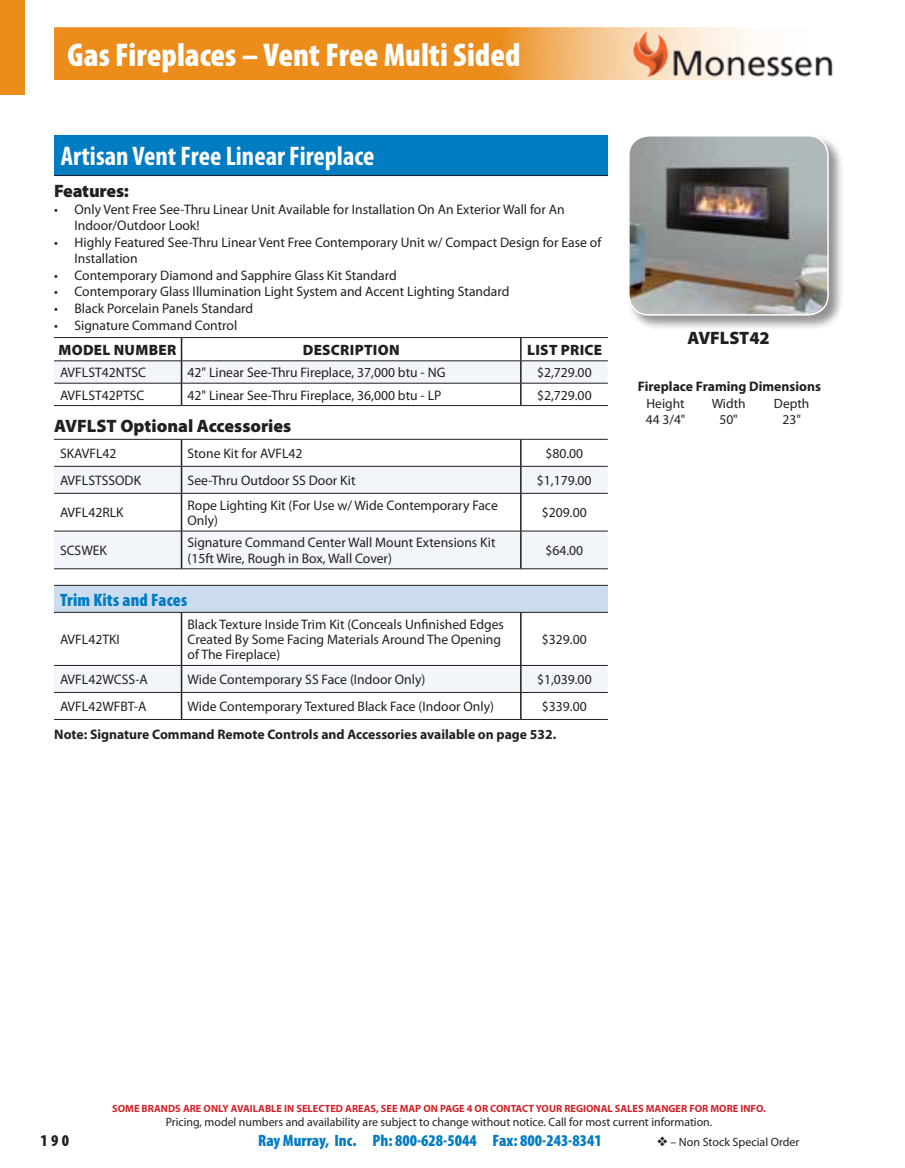
<style>
.page{position:relative;width:905px;height:1168px;background:#fff}
.page>*{position:absolute;margin:0;border:0;box-sizing:border-box;transform-origin:0 0}
.t1{font:900 condensed 33px "Myriad Pro";color:#fff}
.t2{font:700 condensed 27px "Myriad Pro";color:#fff}
.t3{font:900 18px "Myriad Pro";color:#231f20}
.t4{font:900 condensed 18px "Myriad Pro";letter-spacing:.01em;color:#007cc2}
.t5{font:900 condensed 16.5px "Myriad Pro";color:#007cc2}
.t6{font:900 condensed 16.5px "Myriad Pro";color:#231f20}
.t7{font:900 15px "Myriad Pro";letter-spacing:.02em;color:#231f20}
.t8{font:13.8px/15.3px "Myriad Pro";color:#231f20}
.t9{font:700 13.8px "Myriad Pro";color:#231f20}
.t10{font:13.5px "Myriad Pro";color:#231f20}
.t11{font:12px "Myriad Pro";color:#231f20}
.t12{font:700 10.5px "Myriad Pro";color:#d1232a}
</style>
<div class="page">
<div style="left:54px;top:135px;width:554px;height:41px;background:#007cc2"></div>
<svg style="left:54px;top:361px;width:554px;height:22px;fill:#f2f6fb"></svg>
<svg style="left:54px;top:384px;width:554px;height:335px"></svg>
<div style="left:54px;top:585px;width:554px;height:27px;background:#cddbef"></div>
<svg style="left:181px;top:338px;width:1px;height:67px"></svg>
<svg style="left:520px;top:338px;width:1px;height:67px"></svg>
<svg style="left:181px;top:440px;width:1px;height:53px"></svg>
<svg style="left:520px;top:440px;width:1px;height:53px"></svg>
<hr style="left:181px;top:493px;width:1px;height:38px;background:#231f20">
<hr style="left:520px;top:493px;width:1px;height:38px;background:#231f20">
<hr style="left:181px;top:531px;width:1px;height:37px;background:#231f20">
<hr style="left:520px;top:531px;width:1px;height:37px;background:#231f20">
<hr style="left:181px;top:612px;width:1px;height:53px;background:#231f20">
<hr style="left:520px;top:612px;width:1px;height:53px;background:#231f20">
<svg style="left:181px;top:666px;width:1px;height:53px"></svg>
<svg style="left:520px;top:666px;width:1px;height:53px"></svg>
<hr style="left:54px;top:360px;width:127px;height:1px;background:#231f20">
<hr style="left:181px;top:360px;width:340px;height:1px;background:#231f20">
<hr style="left:521px;top:360px;width:87px;height:1px;background:#231f20">
<hr style="left:54px;top:383px;width:127px;height:1px;background:#231f20">
<hr style="left:181px;top:383px;width:340px;height:1px;background:#231f20">
<hr style="left:521px;top:383px;width:87px;height:1px;background:#231f20">
<hr style="left:54px;top:466px;width:127px;height:1px;background:#231f20">
<hr style="left:181px;top:466px;width:340px;height:1px;background:#231f20">
<hr style="left:521px;top:466px;width:87px;height:1px;background:#231f20">
<hr style="left:54px;top:493px;width:127px;height:1px;background:#231f20">
<hr style="left:181px;top:493px;width:340px;height:1px;background:#231f20">
<hr style="left:521px;top:493px;width:87px;height:1px;background:#231f20">
<hr style="left:54px;top:531px;width:127px;height:1px;background:#231f20">
<hr style="left:181px;top:531px;width:340px;height:1px;background:#231f20">
<hr style="left:521px;top:531px;width:87px;height:1px;background:#231f20">
<hr style="left:54px;top:568px;width:127px;height:1px;background:#231f20">
<hr style="left:181px;top:568px;width:340px;height:1px;background:#231f20">
<hr style="left:521px;top:568px;width:87px;height:1px;background:#231f20">
<hr style="left:54px;top:612px;width:127px;height:1px;background:#231f20">
<hr style="left:181px;top:612px;width:340px;height:1px;background:#231f20">
<hr style="left:521px;top:612px;width:87px;height:1px;background:#231f20">
<hr style="left:54px;top:665px;width:127px;height:1px;background:#231f20">
<hr style="left:181px;top:665px;width:340px;height:1px;background:#231f20">
<hr style="left:521px;top:665px;width:87px;height:1px;background:#231f20">
<hr style="left:54px;top:692px;width:127px;height:1px;background:#231f20">
<hr style="left:181px;top:692px;width:340px;height:1px;background:#231f20">
<hr style="left:521px;top:692px;width:87px;height:1px;background:#231f20">
<hr style="left:54px;top:719px;width:127px;height:1px;background:#231f20">
<hr style="left:181px;top:719px;width:340px;height:1px;background:#231f20">
<hr style="left:521px;top:719px;width:87px;height:1px;background:#231f20">
<hr style="left:54px;top:175px;width:127px;height:1px;background:#231f20">
<hr style="left:181px;top:175px;width:340px;height:1px;background:#231f20">
<hr style="left:521px;top:175px;width:87px;height:1px;background:#231f20">
<hr style="left:54px;top:337px;width:127px;height:1px;background:#231f20">
<hr style="left:181px;top:337px;width:340px;height:1px;background:#231f20">
<hr style="left:521px;top:337px;width:87px;height:1px;background:#231f20">
<hr style="left:54px;top:439px;width:127px;height:1px;background:#231f20">
<hr style="left:181px;top:439px;width:340px;height:1px;background:#231f20">
<hr style="left:521px;top:439px;width:87px;height:1px;background:#231f20">
<hr style="left:54px;top:585px;width:127px;height:1px;background:#231f20">
<hr style="left:181px;top:585px;width:340px;height:1px;background:#231f20">
<hr style="left:521px;top:585px;width:87px;height:1px;background:#231f20">
<hr style="left:54px;top:405px;width:127px;height:1px;background:#231f20">
<hr style="left:181px;top:405px;width:340px;height:1px;background:#231f20">
<hr style="left:521px;top:405px;width:87px;height:1px;background:#231f20">
<div style="left:626px;top:134px;width:217px;height:197px;background:#231f20;opacity:.49"></div>
<img style="left:628px;top:136px;width:200px;height:179px">
<div style="left:628px;top:135px;width:200px;height:181px;border:2px solid #fff;border-radius:20px"></div>
<svg style="left:54px;top:27px;width:574px;height:53px;background:#ec952d"></svg>
<img style="left:628px;top:27px;width:205px;height:53px">
<div style="left:0;top:0;width:25px;height:95px;background:#eb8c1b"></div>
<h1 class="t1" style="left:68px;top:34px;width:454px">Gas Fireplaces – Vent Free Multi Sided</h1>
<h2 class="t2" style="left:61px;top:139px;width:315px">Artisan Vent Free Linear Fireplace</h2>
<h3 class="t3" style="left:54px;top:179px;width:77px">Features:</h3>
<p class="t8" style="left:74px;top:200px;width:491px;line-height:16.6px;text-indent:-20px">• Only Vent Free See-Thru Linear Unit Available for Installation On An Exterior Wall for An<br>Indoor/Outdoor Look!</p>
<p class="t8" style="left:74px;top:233px;width:528px;line-height:16.6px;text-indent:-20px">• Highly Featured See-Thru Linear Vent Free Contemporary Unit w/ Compact Design for Ease of<br>Installation</p>
<p class="t8" style="left:54px;top:267px;width:344px">• Contemporary Diamond and Sapphire Glass Kit Standard</p>
<p class="t8" style="left:54px;top:284px;width:457px">• Contemporary Glass Illumination Light System and Accent Lighting Standard</p>
<p class="t8" style="left:54px;top:301px;width:201px">• Black Porcelain Panels Standard</p>
<p class="t8" style="left:54px;top:317px;width:185px">• Signature Command Control</p>
<p class="t7" style="left:58px;top:340px;width:119px">MODEL NUMBER</p>
<p class="t7" style="left:303px;top:340px;width:98px">DESCRIPTION</p>
<p class="t7" style="left:527px;top:340px;width:77px">LIST PRICE</p>
<p class="t8" style="left:60px;top:365px;width:88px">AVFLST42NTSC</p>
<p class="t8" style="left:187px;top:365px;width:259px">42" Linear See-Thru Fireplace, 37,000 btu - NG</p>
<p class="t8" style="left:537px;top:365px;width:56px">$2,729.00</p>
<p class="t8" style="left:60px;top:387px;width:86px">AVFLST42PTSC</p>
<p class="t8" style="left:187px;top:387px;width:255px">42" Linear See-Thru Fireplace, 36,000 btu - LP</p>
<p class="t8" style="left:537px;top:387px;width:56px">$2,729.00</p>
<h3 class="t3" style="left:54px;top:414px;width:239px">AVFLST Optional Accessories</h3>
<p class="t8" style="left:60px;top:445px;width:58px">SKAVFL42</p>
<p class="t8" style="left:187px;top:445px;width:117px">Stone Kit for AVFL42</p>
<p class="t8" style="left:545px;top:445px;width:39px">$80.00</p>
<p class="t8" style="left:60px;top:472px;width:83px">AVFLSTSSODK</p>
<p class="t8" style="left:187px;top:472px;width:169px">See-Thru Outdoor SS Door Kit</p>
<p class="t8" style="left:537px;top:472px;width:56px">$1,179.00</p>
<p class="t8" style="left:60px;top:505px;width:65px">AVFL42RLK</p>
<p class="t8" style="left:187px;top:497px;width:312px">Rope Lighting Kit (For Use w/ Wide Contemporary Face<br>Only)</p>
<p class="t8" style="left:542px;top:505px;width:46px">$209.00</p>
<p class="t8" style="left:60px;top:542px;width:49px">SCSWEK</p>
<p class="t8" style="left:187px;top:535px;width:309px">Signature Command Center Wall Mount Extensions Kit (15ft Wire, Rough in Box, Wall Cover)</p>
<p class="t8" style="left:545px;top:542px;width:39px">$64.00</p>
<h3 class="t4" style="left:60px;top:588px;width:129px">Trim Kits and Faces</h3>
<p class="t8" style="left:60px;top:631px;width:61px">AVFL42TKI</p>
<p class="t8" style="left:187px;top:616px;width:318px">Black Texture Inside Trim Kit (Conceals Unfinished Edges<br>Created By Some Facing Materials Around The Opening of The Fireplace)</p>
<p class="t8" style="left:542px;top:631px;width:46px">$329.00</p>
<p class="t8" style="left:60px;top:672px;width:89px">AVFL42WCSS-A</p>
<p class="t8" style="left:187px;top:672px;width:239px">Wide Contemporary SS Face (Indoor Only)</p>
<p class="t8" style="left:537px;top:672px;width:56px">$1,039.00</p>
<p class="t8" style="left:60px;top:698px;width:88px">AVFL42WFBT-A</p>
<p class="t8" style="left:187px;top:698px;width:308px">Wide Contemporary Textured Black Face (Indoor Only)</p>
<p class="t8" style="left:542px;top:698px;width:46px">$339.00</p>
<p class="t9" style="left:54px;top:725px;width:503px">Note: Signature Command Remote Controls and Accessories available on page 532.</p>
<h3 class="t3" style="left:687px;top:326px;width:84px">AVFLST42</h3>
<p class="t9" style="left:637px;top:378px;width:185px">Fireplace Framing Dimensions</p>
<p class="t10" style="left:646px;top:395px;width:40px">Height</p>
<p class="t10" style="left:711px;top:395px;width:35px">Width</p>
<p class="t10" style="left:774px;top:395px;width:37px">Depth</p>
<p class="t10" style="left:645px;top:411px;width:41px">44 3/4"</p>
<p class="t10" style="left:719px;top:411px;width:20px">50"</p>
<p class="t10" style="left:782px;top:411px;width:20px">23"</p>
<p class="t12" style="left:112px;top:1102px;width:655px">SOME BRANDS ARE ONLY AVAILABLE IN SELECTED AREAS, SEE MAP ON PAGE 4 OR CONTACT YOUR REGIONAL SALES MANGER FOR MORE INFO.</p>
<p class="t11" style="left:166px;top:1115px;width:547px">Pricing, model numbers and availability are subject to change without notice. Call for most current information.</p>
<p class="t6" style="left:40px;top:1130px;width:30px">190</p>
<p class="t5" style="left:258px;top:1130px;width:345px">Ray Murray, Inc. Ph: 800-628-5044 Fax: 800-243-8341</p>
<p class="t11" style="left:657px;top:1134px;width:144px">❖ – Non Stock Special Order</p>
</div>
